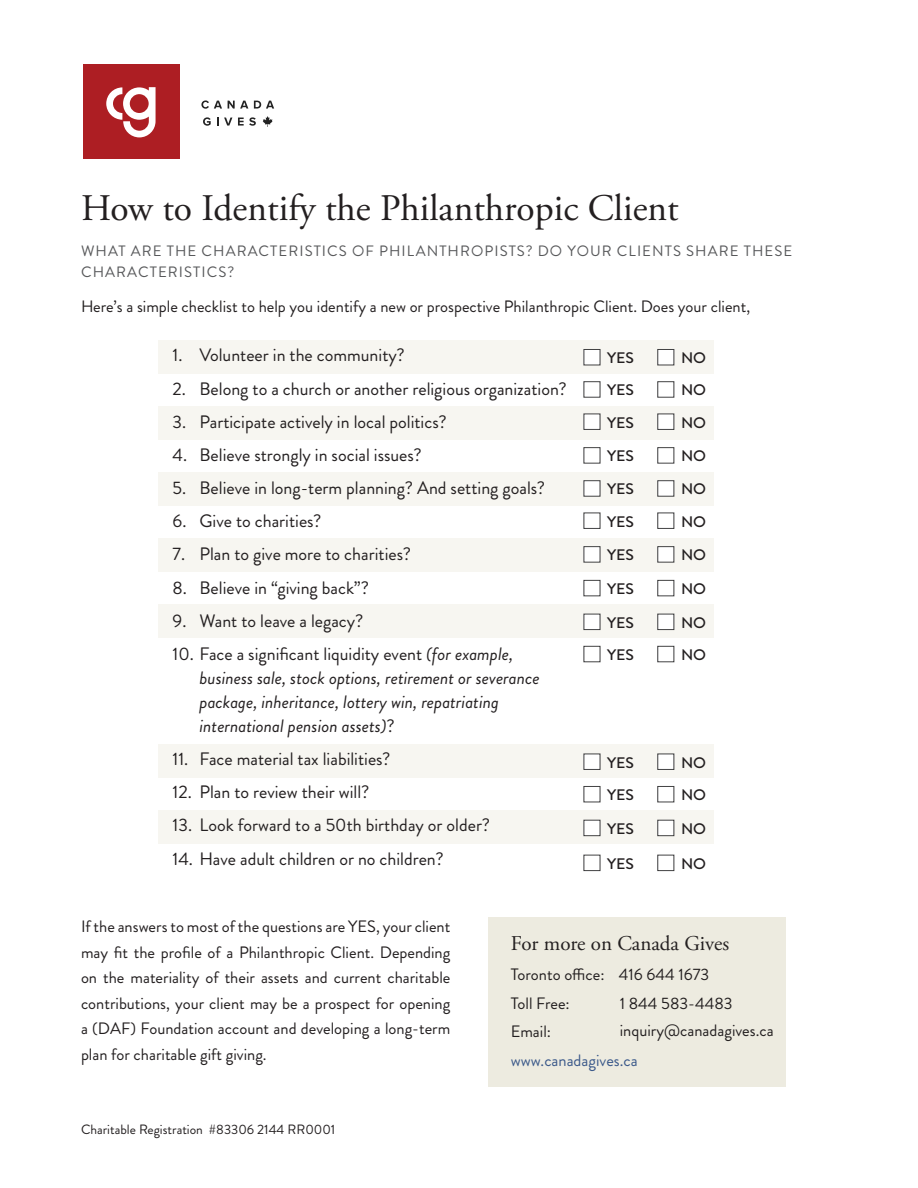
<style>
.page{position:relative;width:918px;height:1188px;background:#fff}
.page>*{position:absolute;margin:0;border:0;box-sizing:border-box;transform-origin:0 0}
.TITEL{font:37.5px "Adobe Garamond Pro";color:#231f20}
.Sub_Title{font:21px "Adobe Garamond Pro";color:#231f20}
.t1{font:18px "Brandon Grotesque";color:#231f20}
.t2{font:italic 18px/24px "Brandon Grotesque";color:#231f20}
.Sub_Title-2{font:16.5px/25.5px "Brandon Grotesque";color:#231f20}
.t3{font:16.5px "Brandon Grotesque";color:#3b598a}
.t4{font:500 15.3px "Brandon Grotesque";color:#231f20;scale:1.04 1}
.TITle_2{font:15px/21px "Brandon Grotesque";letter-spacing:.07em;color:#57585a}
.t5{font:13.5px "Brandon Grotesque";color:#231f20}
.s1{font-style:normal}
</style>
<div class="page">
<div style="left:159px;top:340px;width:555px;height:34px;background:#f7f6f1"></div>
<div style="left:159px;top:406px;width:555px;height:34px;background:#f7f6f1"></div>
<div style="left:159px;top:472px;width:555px;height:33px;background:#f7f6f1"></div>
<div style="left:159px;top:538px;width:555px;height:34px;background:#f7f6f1"></div>
<div style="left:159px;top:605px;width:555px;height:33px;background:#f7f6f1"></div>
<div style="left:159px;top:744px;width:555px;height:34px;background:#f7f6f1"></div>
<div style="left:159px;top:810px;width:555px;height:33px;background:#f7f6f1"></div>
<div style="left:83px;top:65px;width:96px;height:94px;background:#ad1e23"></div>
<svg style="left:106px;top:87px;width:50px;height:50px"></svg>
<svg style="left:201px;top:100px;width:21px;height:9px"></svg>
<svg style="left:228px;top:101px;width:20px;height:8px"></svg>
<svg style="left:254px;top:101px;width:20px;height:8px"></svg>
<svg style="left:203px;top:117px;width:8px;height:9px"></svg>
<svg style="left:217px;top:118px;width:15px;height:8px"></svg>
<svg style="left:238px;top:117px;width:18px;height:9px"></svg>
<svg style="left:263px;top:116px;width:10px;height:11px"></svg>
<div style="left:488px;top:918px;width:298px;height:169px;background:#edebe0"></div>
<div style="left:584px;top:349px;width:16px;height:16px;background:#fff"></div>
<div style="left:583px;top:349px;width:17px;height:16px;border:1px solid #3e3e3f"></div>
<div style="left:658px;top:349px;width:16px;height:16px;background:#fff"></div>
<div style="left:657px;top:349px;width:17px;height:16px;border:1px solid #3e3e3f"></div>
<div style="left:583px;top:381px;width:17px;height:17px;border:1px solid #3e3e3f"></div>
<div style="left:657px;top:381px;width:17px;height:17px;border:1px solid #3e3e3f"></div>
<div style="left:584px;top:414px;width:16px;height:15px;background:#fff"></div>
<div style="left:658px;top:414px;width:16px;height:15px;background:#fff"></div>
<div style="left:657px;top:413px;width:17px;height:17px;border:1px solid #3e3e3f"></div>
<div style="left:657px;top:447px;width:17px;height:17px;border:1px solid #3e3e3f"></div>
<div style="left:584px;top:547px;width:16px;height:15px;background:#fff"></div>
<div style="left:658px;top:547px;width:16px;height:15px;background:#fff"></div>
<div style="left:657px;top:546px;width:17px;height:17px;border:1px solid #3e3e3f"></div>
<div style="left:657px;top:512px;width:17px;height:17px;border:1px solid #3e3e3f"></div>
<div style="left:583px;top:580px;width:17px;height:16px;border:1px solid #3e3e3f"></div>
<div style="left:657px;top:580px;width:17px;height:16px;border:1px solid #3e3e3f"></div>
<div style="left:584px;top:614px;width:16px;height:16px;background:#fff"></div>
<div style="left:583px;top:614px;width:17px;height:16px;border:1px solid #3e3e3f"></div>
<div style="left:658px;top:614px;width:16px;height:16px;background:#fff"></div>
<div style="left:657px;top:614px;width:17px;height:16px;border:1px solid #3e3e3f"></div>
<div style="left:583px;top:646px;width:17px;height:16px;border:1px solid #3e3e3f"></div>
<div style="left:657px;top:646px;width:17px;height:16px;border:1px solid #3e3e3f"></div>
<div style="left:584px;top:754px;width:16px;height:15px;background:#fff"></div>
<div style="left:583px;top:754px;width:17px;height:16px;border:1px solid #3e3e3f"></div>
<div style="left:658px;top:754px;width:16px;height:15px;background:#fff"></div>
<div style="left:657px;top:754px;width:17px;height:16px;border:1px solid #3e3e3f"></div>
<div style="left:583px;top:786px;width:17px;height:16px;border:1px solid #3e3e3f"></div>
<div style="left:657px;top:786px;width:17px;height:16px;border:1px solid #3e3e3f"></div>
<div style="left:584px;top:820px;width:16px;height:16px;background:#fff"></div>
<div style="left:583px;top:820px;width:17px;height:16px;border:1px solid #3e3e3f"></div>
<div style="left:658px;top:820px;width:16px;height:16px;background:#fff"></div>
<div style="left:657px;top:820px;width:17px;height:16px;border:1px solid #3e3e3f"></div>
<div style="left:583px;top:855px;width:17px;height:16px;border:1px solid #3e3e3f"></div>
<div style="left:657px;top:855px;width:17px;height:16px;border:1px solid #3e3e3f"></div>
<div style="left:584px;top:481px;width:16px;height:15px;background:#fff"></div>
<div style="left:583px;top:480px;width:17px;height:17px;border:1px solid #3e3e3f"></div>
<div style="left:658px;top:481px;width:16px;height:15px;background:#fff"></div>
<div style="left:657px;top:480px;width:17px;height:17px;border:1px solid #3e3e3f"></div>
<p class="TITEL" style="left:81px;top:186px;width:599px">How to Identify the Philanthropic Client</p>
<p class="TITle_2" style="left:81px;top:241px;width:713px">WHAT ARE THE CHARACTERISTICS OF PHILANTHROPISTS? DO YOUR CLIENTS SHARE THESE<br>CHARACTERISTICS?</p>
<p class="Sub_Title-2" style="left:81px;top:294px;width:671px">Here’s a simple checklist to help you identify a new or prospective Philanthropic Client. Does your client,</p>
<p class="t1" style="left:173px;top:343px;width:234px">1. Volunteer in the community?</p>
<p class="t1" style="left:173px;top:376px;width:396px">2. Belong to a church or another religious organization?</p>
<p class="t1" style="left:173px;top:409px;width:276px">3. Participate actively in local politics?</p>
<p class="t1" style="left:173px;top:442px;width:251px">4. Believe strongly in social issues?</p>
<p class="t1" style="left:173px;top:475px;width:374px">5. Believe in long-term planning? And setting goals?</p>
<p class="t1" style="left:173px;top:509px;width:151px">6. Give to charities?</p>
<p class="t1" style="left:173px;top:542px;width:240px">7. Plan to give more to charities?</p>
<p class="t1" style="left:173px;top:575px;width:198px">8. Believe in “giving back”?</p>
<p class="t1" style="left:173px;top:608px;width:192px">9. Want to leave a legacy?</p>
<p class="t2" style="left:200px;top:642px;width:342px;text-indent:-27px"><span class="s1">10. Face a significant liquidity event</span> (for example, business sale, stock options, retirement or severance package, inheritance, lottery win, repatriating international pension assets)<span class="s1">?</span></p>
<p class="t1" style="left:173px;top:747px;width:220px">11. Face material tax liabilities?</p>
<p class="t1" style="left:173px;top:780px;width:198px">12. Plan to review their will?</p>
<p class="t1" style="left:173px;top:813px;width:319px">13. Look forward to a 50th birthday or older?</p>
<p class="t1" style="left:173px;top:846px;width:273px">14. Have adult children or no children?</p>
<p class="t4" style="left:607px;top:347px;width:27px">YES</p>
<p class="t4" style="left:681px;top:347px;width:26px">NO</p>
<p class="t4" style="left:607px;top:380px;width:27px">YES</p>
<p class="t4" style="left:681px;top:380px;width:26px">NO</p>
<p class="t4" style="left:607px;top:412px;width:27px">YES</p>
<p class="t4" style="left:681px;top:412px;width:26px">NO</p>
<p class="t4" style="left:607px;top:446px;width:27px">YES</p>
<p class="t4" style="left:681px;top:446px;width:26px">NO</p>
<p class="t4" style="left:607px;top:479px;width:27px">YES</p>
<p class="t4" style="left:681px;top:479px;width:26px">NO</p>
<p class="t4" style="left:607px;top:511px;width:27px">YES</p>
<p class="t4" style="left:681px;top:511px;width:26px">NO</p>
<p class="t4" style="left:607px;top:545px;width:27px">YES</p>
<p class="t4" style="left:681px;top:545px;width:26px">NO</p>
<p class="t4" style="left:607px;top:578px;width:27px">YES</p>
<p class="t4" style="left:681px;top:578px;width:26px">NO</p>
<p class="t4" style="left:607px;top:612px;width:27px">YES</p>
<p class="t4" style="left:681px;top:612px;width:26px">NO</p>
<p class="t4" style="left:607px;top:644px;width:27px">YES</p>
<p class="t4" style="left:681px;top:644px;width:26px">NO</p>
<p class="t4" style="left:607px;top:752px;width:27px">YES</p>
<p class="t4" style="left:681px;top:752px;width:26px">NO</p>
<p class="t4" style="left:607px;top:784px;width:27px">YES</p>
<p class="t4" style="left:681px;top:784px;width:26px">NO</p>
<p class="t4" style="left:607px;top:818px;width:27px">YES</p>
<p class="t4" style="left:681px;top:818px;width:26px">NO</p>
<p class="t4" style="left:607px;top:853px;width:27px">YES</p>
<p class="t4" style="left:681px;top:853px;width:26px">NO</p>
<p class="Sub_Title-2" style="left:81px;top:914px;width:371px;text-align:justify">If the answers to most of the questions are YES, your client may fit the profile of a Philanthropic Client. Depending on the materiality of their assets and current charitable contributions, your client may be a prospect for opening a (DAF) Foundation account and developing a long-term plan for charitable gift giving.</p>
<p class="t5" style="left:81px;top:1120px;width:256px">Charitable Registration #83306 2144 RR0001</p>
<p class="Sub_Title" style="left:511px;top:931px;width:220px">For more on Canada Gives</p>
<p class="Sub_Title-2" style="left:511px;top:962px;width:200px">Toronto office: 416 644 1673</p>
<p class="Sub_Title-2" style="left:511px;top:990px;width:60px">Toll Free:</p>
<p class="Sub_Title-2" style="left:511px;top:1019px;width:42px">Email:</p>
<p class="Sub_Title-2" style="left:620px;top:989px;width:155px;line-height:27.9px">1 844 583-4483 inquiry@canadagives.ca</p>
<p class="t3" style="left:511px;top:1049px;width:128px">www.canadagives.ca</p>
</div>
